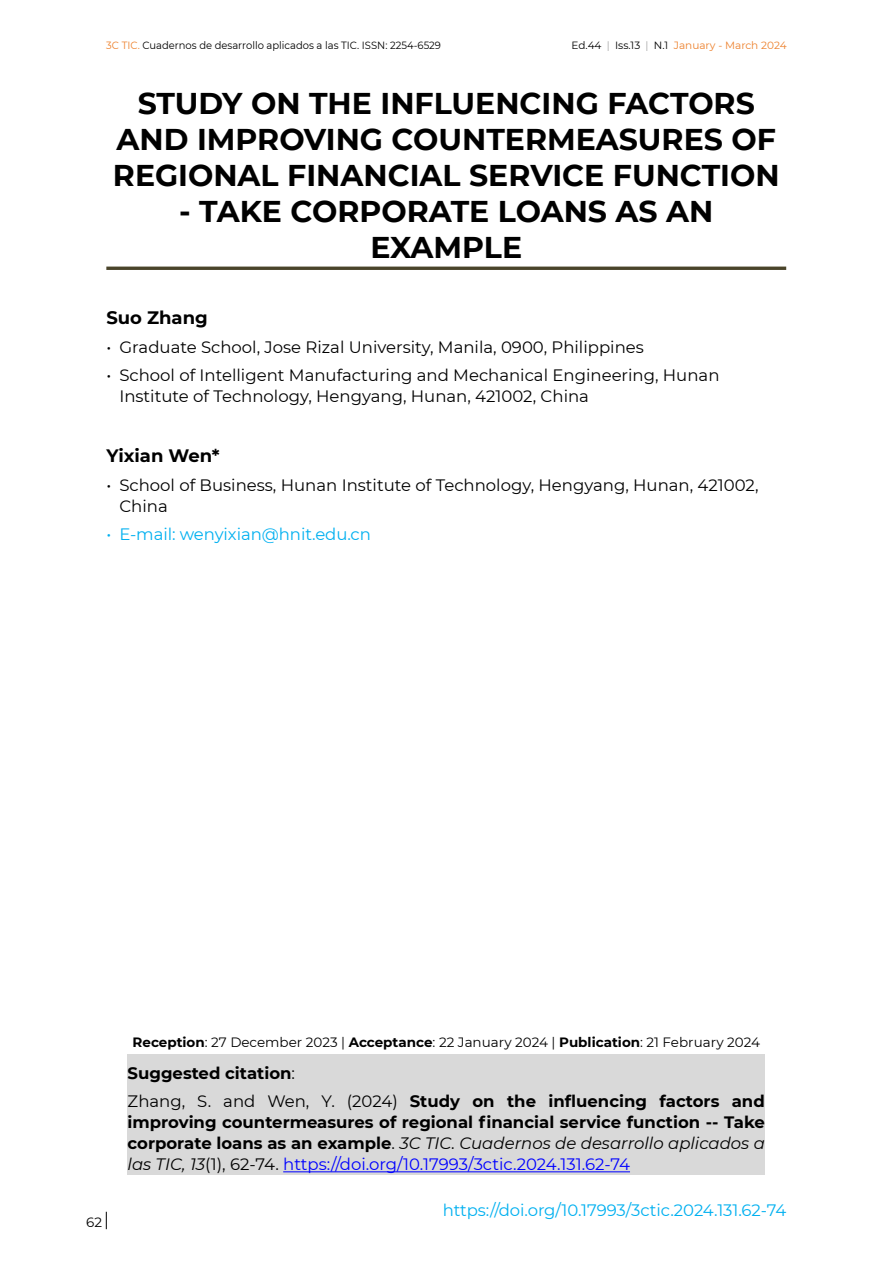
<style>
.page{position:relative;width:893px;height:1263px;background:#fff}
.page>*{position:absolute;margin:0;border:0;box-sizing:border-box;transform-origin:0 0}
.t1{font:700 30px/36px "Montserrat";color:#000;text-align:center}
.t2{font:700 18px "Montserrat";color:#000}
.t3{font:700 16.5px/21px "Montserrat";color:#000}
.t4{font:16.5px/21px "Montserrat";color:#000}
.t5{font:16.5px "Montserrat";letter-spacing:-.005em;color:#00b0f0}
.t6{font:13.5px "Montserrat";color:#000}
.t7{font:10.5px "Montserrat";color:#000;scale:.95 1}
.t8{font:10.5px "Montserrat";color:#ed802b}
.s1{color:#ed802b}
.s2{color:#000}
.s3{font-weight:100;color:#000}
.s4{font-weight:700}
.s5{font-weight:400}
.s6{font-weight:400;font-style:italic}
.s7{font-weight:400;color:#00f}
</style>
<div class="page">
<div style="left:128px;top:1054px;width:637px;height:120px;background:#d9d9d9"></div>
<hr style="left:283px;top:1171px;width:347px;height:1px;background:#00f">
<hr style="left:106px;top:267px;width:680px;height:3px;background:#4a442a">
<svg style="left:106px;top:1212px;width:1px;height:17px"></svg>
<p class="t7" style="left:106px;top:38px;width:354px"><span class="s1">3C TIC.</span> Cuadernos de desarrollo aplicados a las TIC. ISSN: 2254-6529</p>
<p class="t8" style="left:572px;top:38px;width:217px"><span class="s2">Ed.44</span> <span class="s3">|</span> <span class="s2">Iss.13</span> <span class="s3">|</span> <span class="s2">N.1</span> January - March 2024</p>
<h1 class="t1" style="left:113px;top:83px;width:668px">STUDY ON THE INFLUENCING FACTORS<br>AND IMPROVING COUNTERMEASURES OF<br>REGIONAL FINANCIAL SERVICE FUNCTION</h1>
<h1 class="t1" style="left:179px;top:191px;width:536px">- TAKE CORPORATE LOANS AS AN<br>EXAMPLE</h1>
<p class="t2" style="left:106px;top:305px;width:103px">Suo Zhang</p>
<p class="t4" style="left:106px;top:336px;width:539px">• Graduate School, Jose Rizal University, Manila, 0900, Philippines</p>
<p class="t4" style="left:119px;top:364px;width:602px;text-indent:-13px">• School of Intelligent Manufacturing and Mechanical Engineering, Hunan<br>Institute of Technology, Hengyang, Hunan, 421002, China</p>
<p class="t2" style="left:106px;top:443px;width:115px">Yixian Wen*</p>
<p class="t4" style="left:119px;top:474px;width:641px;text-indent:-13px">• School of Business, Hunan Institute of Technology, Hengyang, Hunan, 421002,<br>China</p>
<p class="t5" style="left:106px;top:523px;width:266px">• E-mail: wenyixian@hnit.edu.cn</p>
<p class="t6" style="left:86px;top:1213px;width:17px">62</p>
<p class="t6" style="left:133px;top:1032px;width:629px"><span class="s4">Reception</span>: 27 December 2023 | <span class="s4">Acceptance</span>: 22 January 2024 | <span class="s4">Publication</span>: 21 February 2024</p>
<p class="t3" style="left:128px;top:1058px;width:639px;line-height:28.5px">Suggested citation<span class="s5">:<br>Zhang, S. and Wen, Y. (2024)</span> Study on the influencing factors and</p>
<p class="t3" style="left:128px;top:1111px;width:639px;text-align:justify">improving countermeasures of regional financial service function -- Take corporate loans as an example<span class="s5">.</span> <span class="s6">3C TIC. Cuadernos de desarrollo aplicados a las TIC, 13</span><span class="s5">(1), 62-74.</span> <span class="s7">https://doi.org/10.17993/3ctic.2024.131.62-74</span></p>
<p class="t5" style="left:443px;top:1199px;width:345px">https://doi.org/10.17993/3ctic.2024.131.62-74</p>
</div>
